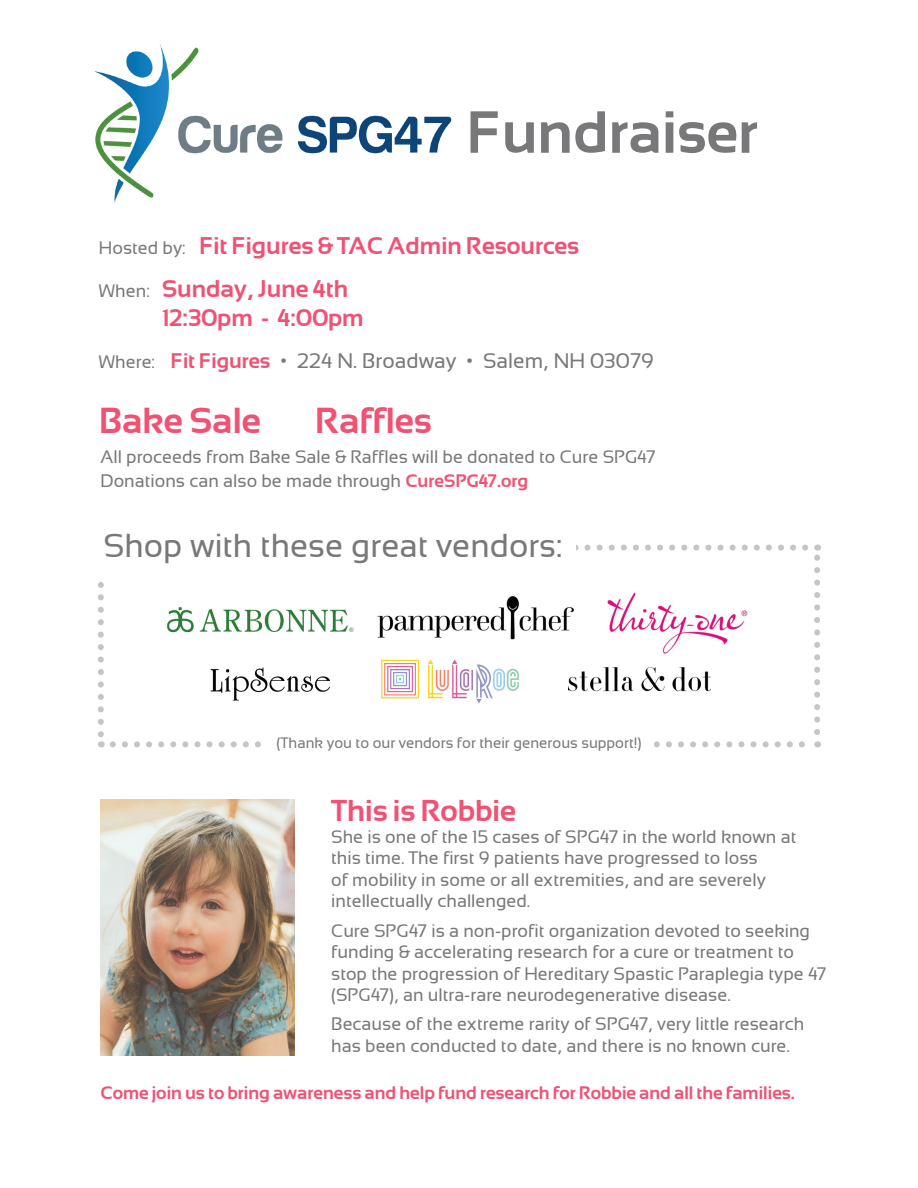
<style>
.page{position:relative;width:918px;height:1188px;background:#fff}
.page>*{position:absolute;margin:0;border:0;box-sizing:border-box;transform-origin:0 0}
.t1{font:700 59.4px "Sansation";color:#787779}
.t2{font:700 36px "Sansation";color:#f05274}
.t3{font:33px "Sansation";color:#787779}
.t4{font:700 30px "Sansation";color:#f05274}
.t5{font:700 24px/42.6px "Sansation";color:#f05274}
.t6{font:21px "Sansation";color:#787779}
.t7{font:18px/21.6px "Sansation";color:#787779}
.t8{font:700 18px "Sansation";color:#f05274}
.t9{font:15px "Sansation";color:#787779}
.s1{font-weight:400;font-size:18px;color:#787779}
.s2{font-size:18px}
.s3{font-weight:700;color:#f05274}
</style>
<div class="page">
<img style="left:101px;top:799px;width:194px;height:257px">
<img style="left:94px;top:44px;width:358px;height:158px">
<div style="left:176px;top:175px;width:373px;height:47px;background:#fff"></div>
<svg style="left:113px;top:741px;width:692px;height:6px"></svg>
<svg style="left:98px;top:582px;width:6px;height:165px"></svg>
<svg style="left:814px;top:545px;width:6px;height:187px"></svg>
<svg style="left:576px;top:545px;width:229px;height:6px"></svg>
<img style="left:377px;top:596px;width:197px;height:44px">
<img style="left:166px;top:607px;width:188px;height:26px">
<img style="left:381px;top:659px;width:138px;height:45px">
<img style="left:210px;top:667px;width:120px;height:34px">
<div style="left:264px;top:738px;width:390px;height:25px;background:#fff"></div>
<img style="left:607px;top:592px;width:141px;height:62px">
<img style="left:568px;top:667px;width:143px;height:25px">
<h1 class="t1" style="left:466px;top:98px;width:293px">Fundraiser</h1>
<h3 class="t5" style="left:99px;top:224px;width:482px"><span class="s1">Hosted by:</span> Fit Figures &amp; TAC Admin Resources<br><span class="s1">When:</span> Sunday, June 4th</h3>
<h3 class="t5" style="left:162px;top:296px;width:203px">12:30pm -–4:00pm</h3>
<p class="t6" style="left:99px;top:349px;width:557px"><span class="s2">Where:</span> <span class="s3">Fit Figures</span> • 224 N. Broadway • Salem, NH 03079</p>
<h2 class="t2" style="left:99px;top:400px;width:163px">Bake Sale</h2>
<h2 class="t2" style="left:315px;top:400px;width:118px">Raffles</h2>
<p class="t7" style="left:101px;top:444px;width:557px;line-height:24.6px">All proceeds from Bake Sale &amp; Raffles will be donated to Cure SPG47<br>Donations can also be made through <span class="s3">CureSPG47.org</span></p>
<h3 class="t3" style="left:103px;top:527px;width:461px">Shop with these great vendors:</h3>
<p class="t9" style="left:277px;top:735px;width:366px">(Thank you to our vendors for their generous support!)</p>
<h3 class="t4" style="left:331px;top:794px;width:186px">This is Robbie</h3>
<p class="t7" style="left:331px;top:826px;width:467px">She is one of the 15 cases of SPG47 in the world known at this time. The first 9 patients have progressed to loss<br>of mobility in some or all extremities, and are severely intellectually challenged.</p>
<p class="t7" style="left:331px;top:920px;width:497px">Cure SPG47 is a non-profit organization devoted to seeking funding &amp; accelerating research for a cure or treatment to stop the progression of Hereditary Spastic Paraplegia type 47 (SPG47), an ultra-rare neurodegenerative disease.</p>
<p class="t7" style="left:331px;top:1013px;width:475px">Because of the extreme rarity of SPG47, very little research has been conducted to date, and there is no known cure.</p>
<p class="t8" style="left:100px;top:1082px;width:696px">Come join us to bring awareness and help fund research for Robbie and all the families.</p>
</div>
